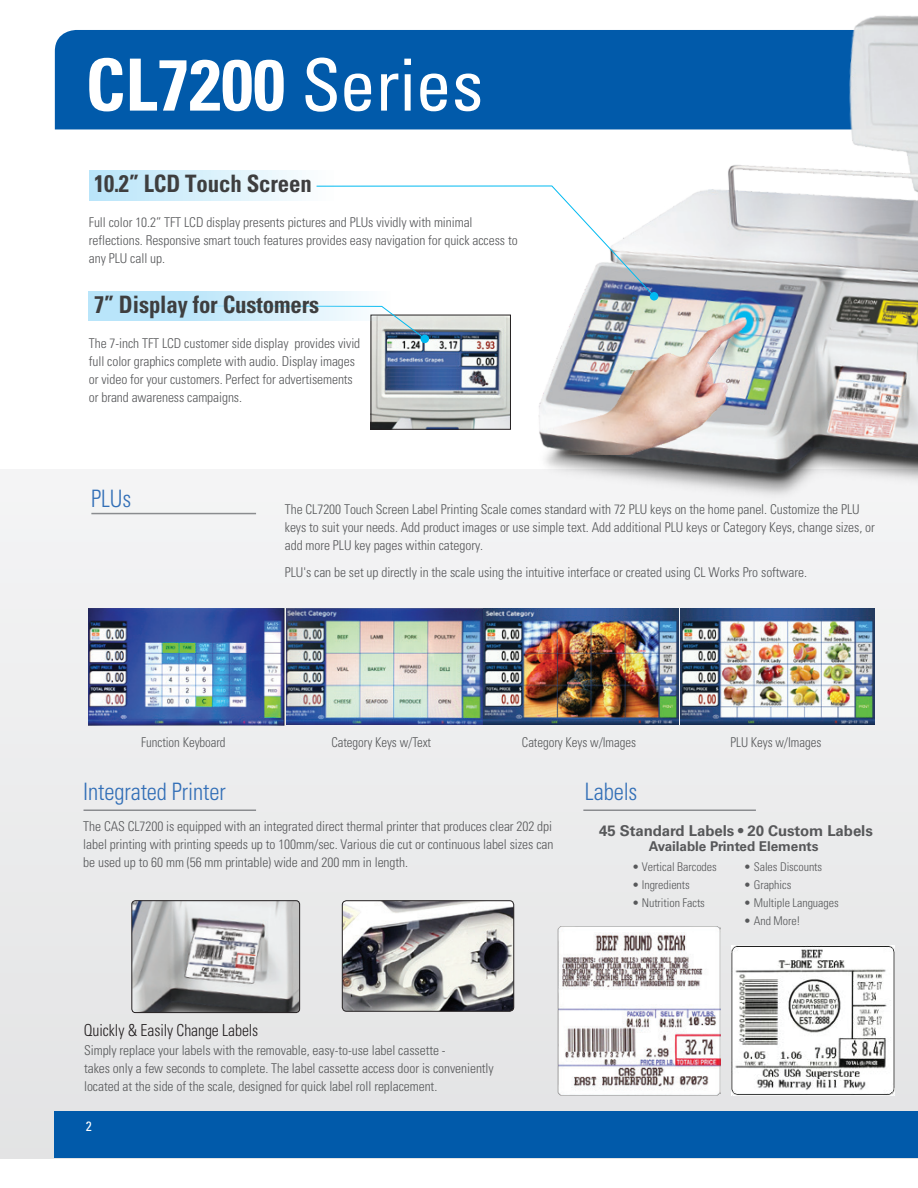
<style>
.page{position:relative;width:918px;height:1188px;background:#fff}
.page>*{position:absolute;margin:0;border:0;box-sizing:border-box;transform-origin:0 0}
.t1{font:700 condensed 72px "Univers LT Std";color:#fff}
.t2{font:700 condensed 24px "Univers LT Std";letter-spacing:-.005em;color:#3e3e3f;scale:.95 1}
.t3{font:300 condensed 24px "Univers LT Std";letter-spacing:-.005em;color:#326fb7;scale:.95 1}
.t4{font:300 condensed 16.5px "Univers LT Std";letter-spacing:-.005em;color:#231f20;scale:.95 1}
.t5{font:700 15px "Univers LT Std";letter-spacing:-.005em;color:#57585a}
.t6{font:300 condensed 13.5px/18px "Univers LT Std";letter-spacing:-.005em;color:#57585a}
.t7{font:300 condensed 13.5px "Univers";letter-spacing:-.005em;color:#57585a;scale:.95 1}
.t8{font:700 13.5px "Univers LT Std";letter-spacing:-.005em;color:#57585a}
.t9{font:condensed 13.5px "Univers";color:#fff}
.t10{font:300 condensed 12px "Univers LT Std";letter-spacing:-.005em;color:#57585a}
.s1{font-weight:400}
</style>
<div class="page">
<div style="left:0;top:470px;width:918px;height:689px;background:#ececed"></div>
<img style="left:342px;top:901px;width:172px;height:110px">
<div style="left:342px;top:901px;width:172px;height:110px;border:1px solid #231f20;border-radius:4px"></div>
<div style="left:55px;top:30px;width:358px;height:99px;background:#015aaa"></div>
<div style="left:55px;top:1111px;width:863px;height:47px;background:#015aaa"></div>
<div style="left:89px;top:171px;width:251px;height:30px;background:linear-gradient(to right,#bae5f9,#fbfefe)"></div>
<img style="left:373px;top:340px;width:40px;height:87px">
<img style="left:413px;top:15px;width:505px;height:478px">
<img style="left:544px;top:274px;width:245px;height:181px">
<svg style="left:370px;top:306px;width:56px;height:34px"></svg>
<div style="left:421px;top:335px;width:8px;height:8px;background:#00baf1;border-radius:50%"></div>
<svg style="left:89px;top:292px;width:302px;height:29px"></svg>
<img style="left:132px;top:901px;width:168px;height:112px">
<div style="left:132px;top:901px;width:168px;height:112px;border:1px solid #231f20;border-radius:4px"></div>
<svg style="left:316px;top:186px;width:338px;height:111px"></svg>
<div style="left:650px;top:292px;width:8px;height:9px;background:#00baf1;border-radius:50%"></div>
<hr style="left:91px;top:513px;width:165px;height:1px;background:#8a8c8f">
<hr style="left:84px;top:809px;width:172px;height:2px;background:#8a8c8f">
<img style="left:88px;top:608px;width:196px;height:117px">
<img style="left:484px;top:608px;width:194px;height:117px">
<img style="left:286px;top:608px;width:196px;height:117px">
<img style="left:680px;top:608px;width:195px;height:117px">
<img style="left:557px;top:926px;width:164px;height:169px">
<img style="left:732px;top:945px;width:162px;height:150px">
<hr style="left:583px;top:809px;width:173px;height:2px;background:#8a8c8f">
<h1 class="t1" style="left:85px;top:41px;width:400px">CL7200 <span class="s1">Series</span></h1>
<h2 class="t2" style="left:94px;top:169px;width:231px">10.2” LCD Touch Screen</h2>
<p class="t6" style="left:89px;top:214px;width:430px">Full color 10.2” TFT LCD display presents pictures and PLUs vividly with minimal reflections. Responsive smart touch features provides easy navigation for quick access to any PLU call up.</p>
<h2 class="t2" style="left:94px;top:290px;width:239px">7” Display for Customers</h2>
<p class="t6" style="left:89px;top:334px;width:273px">The 7-inch TFT LCD customer side display provides vivid full color graphics complete with audio. Display images or video for your customers. Perfect for advertisements or brand awareness campaigns.</p>
<h2 class="t3" style="left:91px;top:484px;width:44px">PLUs</h2>
<p class="t6" style="left:285px;top:500px;width:592px">The CL7200 Touch Screen Label Printing Scale comes standard with 72 PLU keys on the home panel. Customize the PLU keys to suit your needs. Add product images or use simple text. Add additional PLU keys or Category Keys, change sizes, or add more PLU key pages within category.</p>
<p class="t6" style="left:285px;top:563px;width:524px">PLU's can be set up directly in the scale using the intuitive interface or created using CL Works Pro software.</p>
<p class="t7" style="left:141px;top:734px;width:90px">Function Keyboard</p>
<p class="t7" style="left:331px;top:734px;width:106px">Category Keys w/Text</p>
<p class="t7" style="left:522px;top:734px;width:122px">Category Keys w/Images</p>
<p class="t7" style="left:730px;top:734px;width:97px">PLU Keys w/Images</p>
<h2 class="t3" style="left:83px;top:777px;width:151px">Integrated Printer</h2>
<p class="t6" style="left:83px;top:817px;width:472px;text-align:justify">The CAS CL7200 is equipped with an integrated direct thermal printer that produces clear 202 dpi label printing with printing speeds up to 100mm/sec. Various die cut or continuous label sizes can be used up to 60 mm (56 mm printable) wide and 200 mm in length.</p>
<h2 class="t3" style="left:585px;top:777px;width:57px">Labels</h2>
<p class="t5" style="left:599px;top:822px;width:275px">45 Standard Labels • 20 Custom Labels</p>
<p class="t8" style="left:649px;top:839px;width:171px">Available Printed Elements</p>
<p class="t10" style="left:632px;top:860px;width:86px">• Vertical Barcodes</p>
<p class="t10" style="left:632px;top:878px;width:59px">• Ingredients</p>
<p class="t10" style="left:632px;top:896px;width:74px">• Nutrition Facts</p>
<p class="t10" style="left:744px;top:860px;width:80px">• Sales Discounts</p>
<p class="t10" style="left:744px;top:878px;width:49px">• Graphics</p>
<p class="t10" style="left:744px;top:896px;width:96px">• Multiple Languages</p>
<p class="t10" style="left:744px;top:914px;width:58px">• And More!</p>
<p class="t4" style="left:84px;top:1021px;width:185px">Quickly &amp; Easily Change Labels</p>
<p class="t6" style="left:84px;top:1042px;width:411px">Simply replace your labels with the removable, easy-to-use label cassette -<br>takes only a few seconds to complete. The label cassette access door is conveniently located at the side of the scale, designed for quick label roll replacement.</p>
<p class="t9" style="left:86px;top:1118px;width:7px">2</p>
</div>
